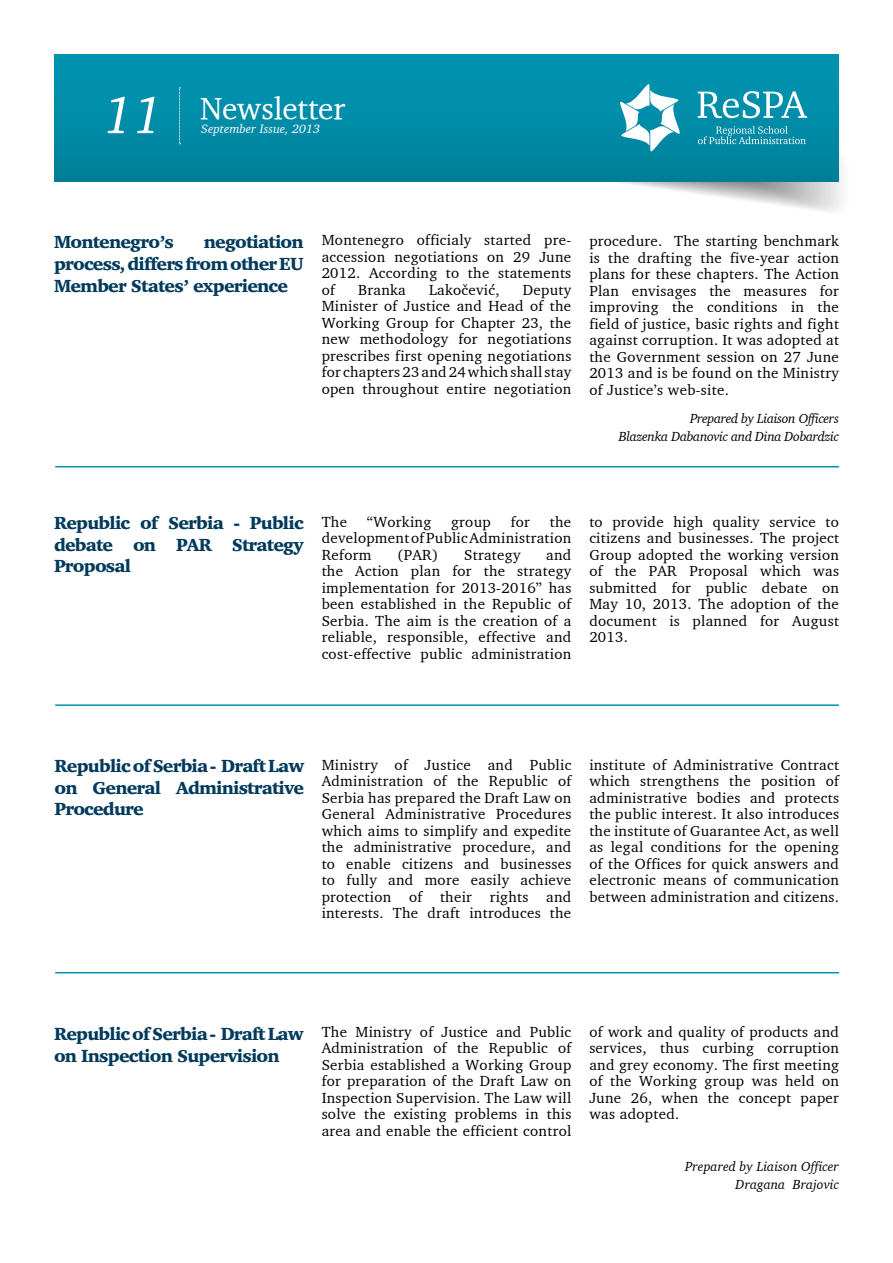
<style>
.page{position:relative;width:893px;height:1263px;background:#fff}
.page>*{position:absolute;margin:0;border:0;box-sizing:border-box;transform-origin:0 0}
.t1{font:31.2px "Charter OSITCTT";color:#fff}
.t2{font:900 18px/21.6px "Charter BT";letter-spacing:-.045em;color:#003a5c;text-align:justify}
.t3{font:15px/16.5px "Charter BT";letter-spacing:.02em;color:#000;text-align:justify}
.t4{font:italic 13.5px/18px "Charter BT";letter-spacing:-.025em;color:#000;text-align:right}
.t5{font:italic 13.5px/18px "Charter BT";color:#000;text-align:right}
.t6{font:italic 12.6px "Charter BT";color:#fff}
.s1{font-family:"Charter BT";font-style:italic;font-size:53.25px}
</style>
<div class="page">
<div style="left:54px;top:54px;width:785px;height:128px;background:linear-gradient(to bottom,#0096b3,#00809a)"></div>
<svg style="left:179px;top:88px;width:2px;height:56px"></svg>
<svg style="left:620px;top:84px;width:60px;height:68px"></svg>
<svg style="left:698px;top:91px;width:109px;height:27px"></svg>
<svg style="left:698px;top:126px;width:108px;height:18px"></svg>
<hr style="left:55px;top:466px;width:784px;height:1px;background:#0092af">
<hr style="left:55px;top:704px;width:784px;height:2px;background:#0092af">
<hr style="left:55px;top:972px;width:784px;height:1px;background:#0092af">
<h1 class="t1" style="left:103px;top:89px;width:244px"><span class="s1">11</span> Newsletter</h1>
<p class="t6" style="left:201px;top:121px;width:120px">September Issue, 2013</p>
<p class="t2" style="left:54px;top:231px;width:251px;text-indent:150px">negotiation process, differs from other EU Member States’ experience</p>
<p class="t2" style="left:54px;top:231px;width:121px">Montenegro’s</p>
<p class="t3" style="left:322px;top:231px;width:251px">Montenegro officialy started pre&shy;accession negotiations on 29 June 2012. According to the statements of</p>
<p class="t3" style="left:358px;top:281px;width:49px">Branka</p>
<p class="t3" style="left:429px;top:281px;width:72px">Lakočević,</p>
<p class="t3" style="left:322px;top:281px;width:251px;text-indent:201px">Deputy Minister of Justice and Head of the Working Group for Chapter 23, the new methodology for negotiations prescribes first opening negotiations for chapters 23 and 24 which shall stay open throughout entire negotiation</p>
<p class="t3" style="left:589px;top:232px;width:251px">procedure. The starting benchmark is the drafting the five-year action plans for these chapters. The Action Plan envisages the measures for improving the conditions in the field of justice, basic rights and fight against corruption. It was adopted at the Government session on 27 June 2013 and is be found on the Ministry of Justice’s web-site.</p>
<p class="t4" style="left:619px;top:409px;width:222px">Prepared by Liaison Officers<br>Blazenka Dabanovic and Dina Dobardzic</p>
<p class="t2" style="left:54px;top:512px;width:251px">Republic of Serbia - Public debate on PAR Strategy Proposal</p>
<p class="t3" style="left:322px;top:513px;width:27px">The</p>
<p class="t3" style="left:367px;top:513px;width:66px">“Working</p>
<p class="t3" style="left:451px;top:513px;width:41px">group</p>
<p class="t3" style="left:511px;top:513px;width:21px">for</p>
<p class="t3" style="left:322px;top:513px;width:251px;text-indent:228px">the development of Public Administration Reform</p>
<p class="t3" style="left:322px;top:546px;width:251px;text-indent:224px">and the Action plan for the strategy implementation for 2013-2016” has been established in the Republic of Serbia. The aim is the creation of a reliable, responsible, effective and cost-effective public administration</p>
<p class="t3" style="left:397px;top:546px;width:43px">(PAR)</p>
<p class="t3" style="left:464px;top:546px;width:58px">Strategy</p>
<p class="t3" style="left:589px;top:513px;width:251px">to provide high quality service to citizens and businesses. The project Group adopted the working version of the PAR Proposal which was submitted for public debate on May 10, 2013. The adoption of the document is planned for August 2013.</p>
<p class="t2" style="left:55px;top:754px;width:251px">Republic of Serbia - Draft Law on General Administrative Procedure</p>
<p class="t3" style="left:322px;top:756px;width:251px">Ministry of Justice and Public Administration of the Republic of Serbia has prepared the Draft Law on General Administrative Procedures which aims to simplify and expedite the administrative procedure, and to enable citizens and businesses to fully and more easily achieve protection of their rights and interests. The draft introduces the</p>
<p class="t3" style="left:589px;top:756px;width:251px">institute of Administrative Contract which strengthens the position of administrative bodies and protects the public interest. It also introduces the institute of Guarantee Act, as well as legal conditions for the opening of the Offices for quick answers and electronic means of communication between administration and citizens.</p>
<p class="t2" style="left:54px;top:1023px;width:251px">Republic of Serbia - Draft Law on Inspection Supervision</p>
<p class="t3" style="left:322px;top:1023px;width:251px">The Ministry of Justice and Public Administration of the Republic of Serbia established a Working Group for preparation of the Draft Law on Inspection Supervision. The Law will solve the existing problems in this area and enable the efficient control</p>
<p class="t3" style="left:589px;top:1023px;width:251px">of work and quality of products and services, thus curbing corruption and grey economy. The first meeting of the Working group was held on June 26, when the concept paper was adopted.</p>
<p class="t5" style="left:685px;top:1157px;width:155px">Prepared by Liaison Officer<br>Dragana Brajovic</p>
</div>
